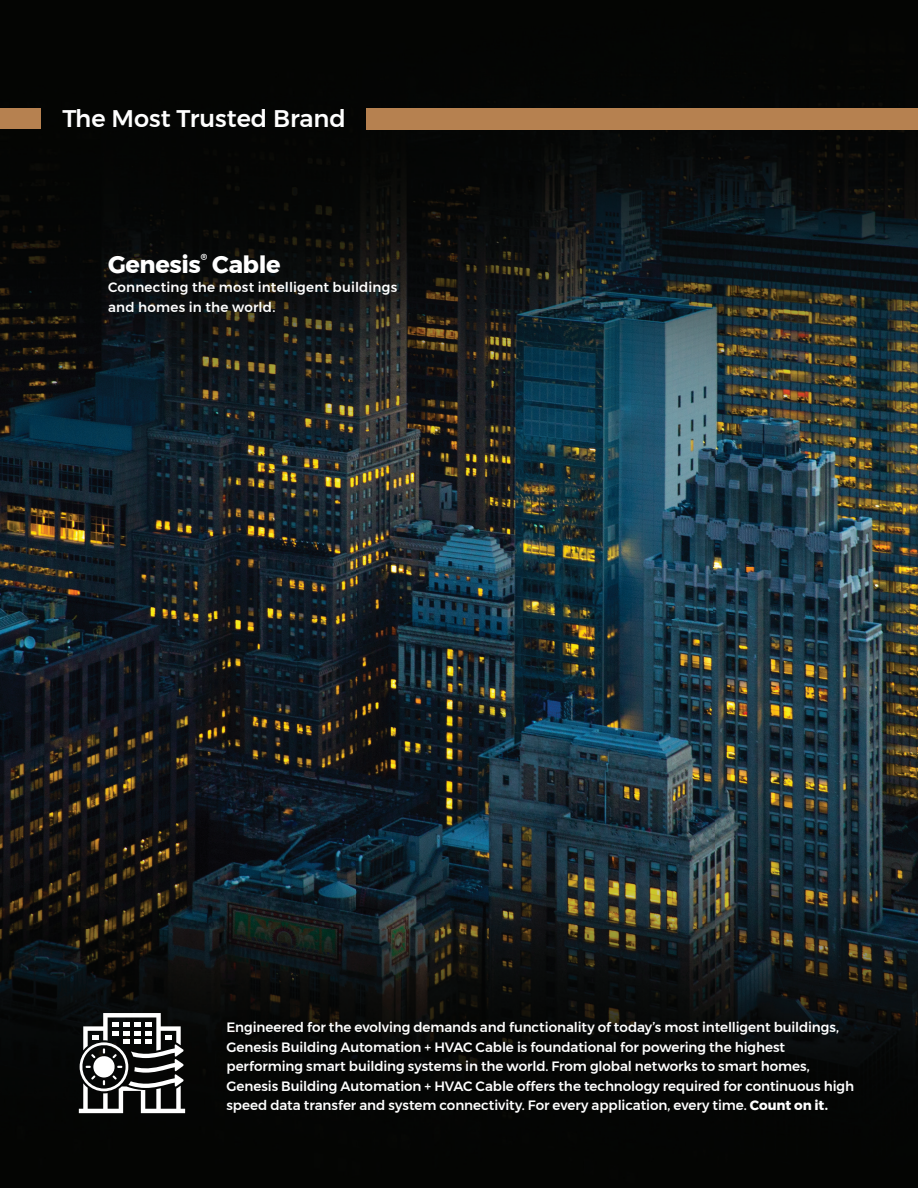
<style>
.page{position:relative;width:918px;height:1188px;background:#fff}
.page>*{position:absolute;margin:0;border:0;box-sizing:border-box;transform-origin:0 0}
.t1{font:500 24px "Montserrat";color:#fff}
.t2{font:700 24px "Montserrat";letter-spacing:-.015em;color:#fff}
.t3{font:500 13.5px/19.5px "Montserrat";letter-spacing:-.005em;color:#fff}
.t4{font:500 13.5px/19.5px "Montserrat";letter-spacing:.015em;color:#fff}
.t5{font:700 9px "Montserrat";color:#fff}
.s1{font-weight:700}
</style>
<div class="page">
<img style="left:0;top:0;width:918px;height:1188px">
<div style="left:0;top:108px;width:40px;height:20px;background:#b68150"></div>
<svg style="left:79px;top:1013px;width:106px;height:100px"></svg>
<div style="left:366px;top:108px;width:552px;height:22px;background:#b68150"></div>
<h1 class="t1" style="left:62px;top:100px;width:285px">The Most Trusted Brand</h1>
<h1 class="t2" style="left:108px;top:245px;width:95px">Genesis</h1>
<p class="t5" style="left:201px;top:249px;width:8px">®</p>
<h1 class="t2" style="left:212px;top:245px;width:70px">Cable</h1>
<p class="t4" style="left:108px;top:278px;width:291px">Connecting the most intelligent buildings and homes in the world.</p>
<p class="t3" style="left:226px;top:1018px;width:629px">Engineered for the evolving demands and functionality of today’s most intelligent buildings, Genesis Building Automation + HVAC Cable is foundational for powering the highest performing smart building systems in the world. From global networks to smart homes, Genesis Building Automation + HVAC Cable offers the technology required for continuous high speed data transfer and system connectivity. For every application, every time. <span class="s1">Count on it.</span></p>
</div>
